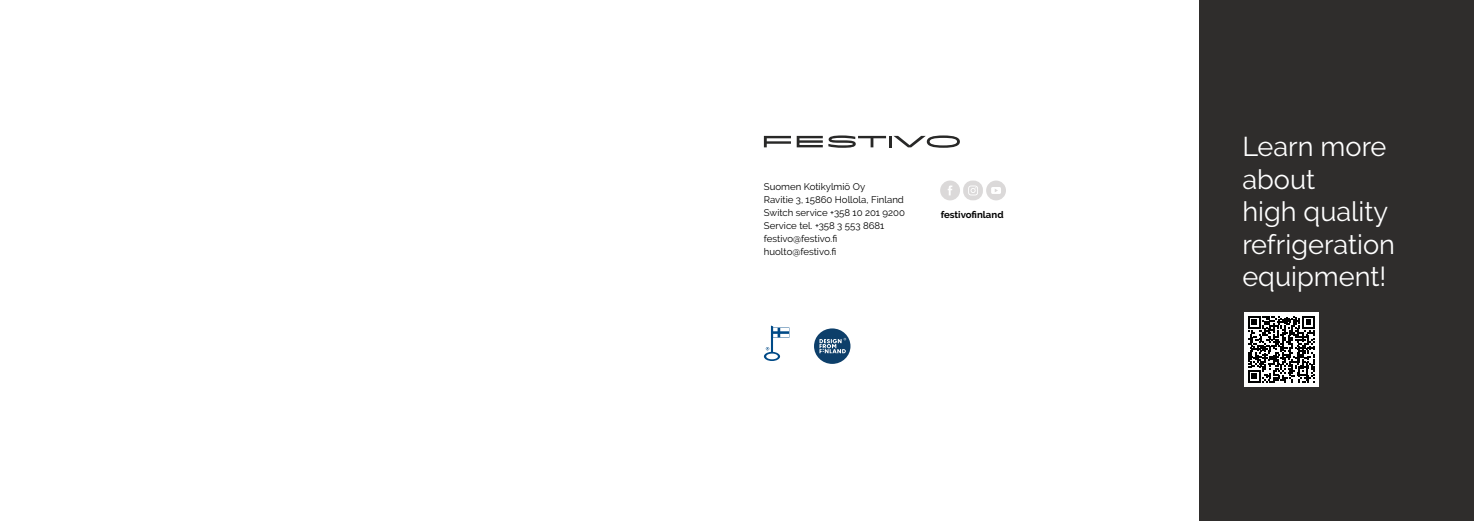
<style>
.page{position:relative;width:1474px;height:521px;background:#fff}
.page>*{position:absolute;margin:0;border:0;box-sizing:border-box;transform-origin:0 0}
.t1{font:27.12px/32.6px "Raleway";color:#fff}
.t2{font:9.62px/13.1px "Raleway";color:#000}
.t3{font:700 9.62px "Raleway";color:#000}
</style>
<div class="page">
<div style="left:1199px;top:0;width:274px;height:521px;background:#2f2d2c"></div>
<svg style="left:764px;top:136px;width:58px;height:11px"></svg>
<svg style="left:828px;top:135px;width:131px;height:13px"></svg>
<svg style="left:764px;top:325px;width:25px;height:36px"></svg>
<div style="left:814px;top:328px;width:36px;height:36px;background:#0d3f6a;border-radius:50%"></div>
<svg style="left:819px;top:338px;width:27px;height:15px"></svg>
<svg style="left:940px;top:180px;width:66px;height:20px"></svg>
<div style="left:1243px;top:312px;width:75px;height:75px;background:#fff"></div>
<svg style="left:1248px;top:316px;width:66px;height:67px"></svg>
<p class="t2" style="left:764px;top:180px;width:143px">Suomen Kotikylmiö Oy<br>Ravitie 3, 15860 Hollola, Finland<br>Switch service +358 10 201 9200<br>Service tel. +358 3 553 8681 festivo@festivo.fi huolto@festivo.fi</p>
<p class="t3" style="left:940px;top:209px;width:64px">festivofinland</p>
<h1 class="t1" style="left:1242px;top:130px;width:154px">Learn more about<br>high quality refrigeration equipment!</h1>
</div>
